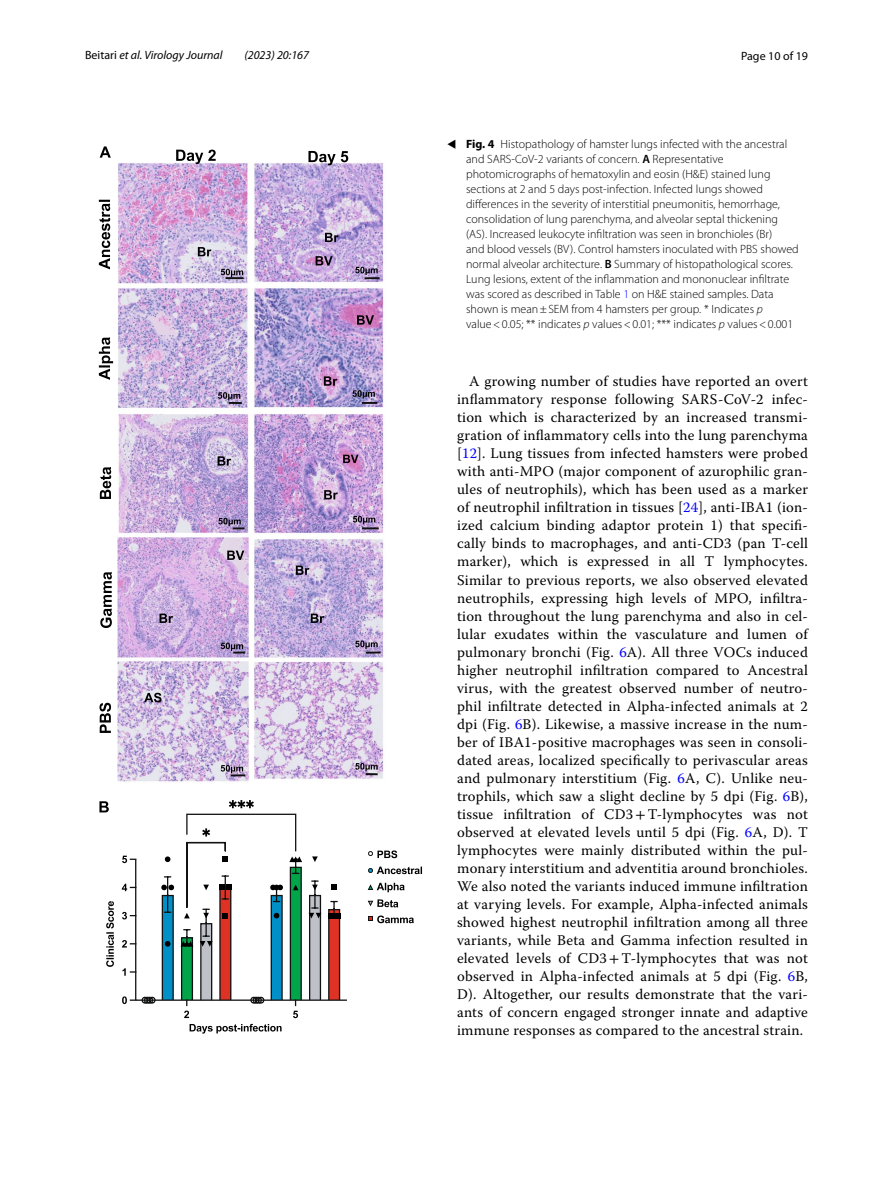
<style>
.page{position:relative;width:893px;height:1187px;background:#fff}
.page>*{position:absolute;margin:0;border:0;box-sizing:border-box;transform-origin:0 0}
.t1{font:15px "STIX";color:#000}
.t2{font:14.7px/18px "Warnock Pro";letter-spacing:.015em;color:#000;text-align:justify}
.t3{font:300 12px/15px "Myriad Pro";color:#000}
.t4{font:italic 12px "Myriad Pro";color:#000}
.t5{font:12px "Myriad Pro";color:#000}
.s1{font-style:normal}
.s2{font-weight:700}
.s3{font-weight:600}
.s4{color:#00f}
.s5{font-style:italic}
.s6{font-family:"STIX"}
</style>
<div class="page">
<img style="left:117px;top:163px;width:267px;height:619px">
<svg style="left:176px;top:150px;width:40px;height:14px"></svg>
<svg style="left:308px;top:151px;width:40px;height:14px"></svg>
<svg style="left:198px;top:247px;width:13px;height:9px"></svg>
<svg style="left:325px;top:233px;width:14px;height:9px"></svg>
<svg style="left:316px;top:256px;width:17px;height:9px"></svg>
<svg style="left:324px;top:376px;width:13px;height:9px"></svg>
<svg style="left:357px;top:315px;width:17px;height:9px"></svg>
<svg style="left:218px;top:456px;width:13px;height:9px"></svg>
<svg style="left:324px;top:490px;width:14px;height:9px"></svg>
<svg style="left:343px;top:454px;width:16px;height:9px"></svg>
<svg style="left:160px;top:613px;width:13px;height:10px"></svg>
<svg style="left:296px;top:565px;width:13px;height:10px"></svg>
<svg style="left:311px;top:613px;width:13px;height:10px"></svg>
<svg style="left:227px;top:550px;width:17px;height:10px"></svg>
<svg style="left:144px;top:692px;width:18px;height:10px"></svg>
<svg style="left:99px;top:702px;width:12px;height:31px"></svg>
<svg style="left:100px;top:572px;width:12px;height:56px"></svg>
<svg style="left:99px;top:337px;width:14px;height:43px"></svg>
<svg style="left:100px;top:467px;width:11px;height:32px"></svg>
<svg style="left:99px;top:200px;width:11px;height:69px"></svg>
<svg style="left:221px;top:269px;width:23px;height:10px"></svg>
<svg style="left:355px;top:267px;width:25px;height:12px"></svg>
<svg style="left:218px;top:392px;width:24px;height:12px"></svg>
<svg style="left:352px;top:390px;width:25px;height:14px"></svg>
<svg style="left:218px;top:518px;width:27px;height:11px"></svg>
<svg style="left:353px;top:516px;width:26px;height:13px"></svg>
<svg style="left:221px;top:642px;width:24px;height:11px"></svg>
<svg style="left:355px;top:640px;width:26px;height:13px"></svg>
<svg style="left:221px;top:764px;width:24px;height:12px"></svg>
<svg style="left:355px;top:763px;width:23px;height:12px"></svg>
<div style="left:162px;top:895px;width:11px;height:105px;background:#008fc7"></div>
<div style="left:162px;top:894px;width:12px;height:106px;border:1px solid #111212"></div>
<div style="left:271px;top:895px;width:11px;height:105px;background:#008fc7"></div>
<div style="left:271px;top:894px;width:12px;height:106px;border:1px solid #111212"></div>
<div style="left:182px;top:937px;width:10px;height:63px;background:#00a449"></div>
<div style="left:181px;top:937px;width:12px;height:63px;border:1px solid #111212"></div>
<div style="left:290px;top:867px;width:11px;height:133px;background:#00a449"></div>
<div style="left:290px;top:866px;width:12px;height:134px;border:1px solid #111212"></div>
<div style="left:201px;top:923px;width:11px;height:77px;background:#bfc1c8"></div>
<div style="left:200px;top:923px;width:12px;height:77px;border:1px solid #111212"></div>
<div style="left:310px;top:895px;width:10px;height:105px;background:#bfc1c8"></div>
<div style="left:309px;top:894px;width:12px;height:106px;border:1px solid #111212"></div>
<div style="left:220px;top:888px;width:11px;height:112px;background:#de3224"></div>
<div style="left:219px;top:887px;width:12px;height:113px;border:1px solid #111212"></div>
<div style="left:329px;top:909px;width:11px;height:91px;background:#de3224"></div>
<div style="left:328px;top:908px;width:12px;height:92px;border:1px solid #111212"></div>
<hr style="left:136px;top:999px;width:211px;height:1px;background:#111212">
<svg style="left:293px;top:1000px;width:5px;height:18px"></svg>
<hr style="left:135px;top:859px;width:1px;height:141px;background:#111212">
<svg style="left:122px;top:968px;width:14px;height:7px"></svg>
<svg style="left:122px;top:940px;width:14px;height:7px"></svg>
<svg style="left:122px;top:911px;width:14px;height:8px"></svg>
<svg style="left:122px;top:883px;width:14px;height:8px"></svg>
<svg style="left:122px;top:855px;width:14px;height:8px"></svg>
<svg style="left:122px;top:995px;width:143px;height:22px"></svg>
<svg style="left:165px;top:941px;width:6px;height:5px"></svg>
<svg style="left:165px;top:856px;width:6px;height:6px"></svg>
<svg style="left:161px;top:876px;width:13px;height:36px"></svg>
<svg style="left:312px;top:856px;width:6px;height:6px"></svg>
<svg style="left:309px;top:880px;width:12px;height:38px"></svg>
<svg style="left:331px;top:884px;width:6px;height:6px"></svg>
<svg style="left:328px;top:900px;width:12px;height:18px"></svg>
<svg style="left:190px;top:1023px;width:92px;height:10px"></svg>
<svg style="left:106px;top:901px;width:8px;height:65px"></svg>
<svg style="left:181px;top:800px;width:121px;height:146px"></svg>
<svg style="left:100px;top:146px;width:11px;height:12px"></svg>
<svg style="left:99px;top:801px;width:10px;height:11px"></svg>
<svg style="left:368px;top:850px;width:29px;height:8px"></svg>
<svg style="left:367px;top:882px;width:38px;height:10px"></svg>
<svg style="left:368px;top:915px;width:46px;height:8px"></svg>
<svg style="left:368px;top:899px;width:30px;height:8px"></svg>
<svg style="left:368px;top:866px;width:54px;height:8px"></svg>
<p class="t4" style="left:85px;top:48px;width:139px"><span class="s1">Beitari</span> et al. Virology Journal</p>
<p class="t4" style="left:244px;top:48px;width:66px">(2023) 20:167</p>
<p class="t5" style="left:741px;top:48px;width:68px">Page 10 of 19</p>
<p class="t1" style="left:447px;top:133px;width:11px">◂</p>
<p class="t3" style="left:466px;top:137px;width:334px"><span class="s2">Fig. 4</span> Histopathology of hamster lungs infected with the ancestral and SARS-CoV-2 variants of concern. <span class="s3">A</span> Representative photomicrographs of hematoxylin and eosin (H&amp;E) stained lung sections at 2 and 5 days post-infection. Infected lungs showed differences in the severity of interstitial pneumonitis, hemorrhage, consolidation of lung parenchyma, and alveolar septal thickening (AS). Increased leukocyte infiltration was seen in bronchioles (Br)<br>and blood vessels (BV). Control hamsters inoculated with PBS showed normal alveolar architecture. <span class="s3">B</span> Summary of histopathological scores.<br>Lung lesions, extent of the inflammation and mononuclear infiltrate was scored as described in Table <span class="s4">1</span> on H&amp;E stained samples. Data shown is mean±SEM from 4 hamsters per group. * Indicates <span class="s5">p </span>value&lt;0.05; ** indicates <span class="s5">p</span> values&lt;0.01; *** indicates <span class="s5">p</span> values&lt;0.001</p>
<p class="t2" style="left:457px;top:372px;width:352px;text-indent:12px">A growing number of studies have reported an overt inflammatory response following SARS-CoV-2 infec&shy;tion which is characterized by an increased transmi&shy;gration of inflammatory cells into the lung parenchyma [<span class="s4">12</span>]. Lung tissues from infected hamsters were probed with anti-MPO (major component of azurophilic gran&shy;ules of neutrophils), which has been used as a marker of neutrophil infiltration in tissues [<span class="s4">24</span>], anti-IBA1 (ion&shy;ized calcium binding adaptor protein 1) that specifi&shy;cally binds to macrophages, and anti-CD3 (pan T-cell marker), which is expressed in all T lymphocytes.<br>Similar to previous reports, we also observed elevated neutrophils, expressing high levels of MPO, infiltra&shy;tion throughout the lung parenchyma and also in cel&shy;lular exudates within the vasculature and lumen of pulmonary bronchi (Fig. <span class="s4">6</span>A). All three VOCs induced higher neutrophil infiltration compared to Ancestral virus, with the greatest observed number of neutro&shy;phil infiltrate detected in Alpha-infected animals at 2 dpi (Fig. <span class="s4">6</span>B). Likewise, a massive increase in the num&shy;ber of IBA1-positive macrophages was seen in consoli&shy;dated areas, localized specifically to perivascular areas and pulmonary interstitium (Fig. <span class="s4">6</span>A, C). Unlike neu&shy;trophils, which saw a slight decline by 5 dpi (Fig. <span class="s4">6</span>B), tissue infiltration of CD3<span class="s6">+</span>T-lymphocytes was not observed at elevated levels until 5 dpi (Fig. <span class="s4">6</span>A, D). T lymphocytes were mainly distributed within the pul&shy;monary interstitium and adventitia around bronchioles.<br>We also noted the variants induced immune infiltration at varying levels. For example, Alpha-infected animals showed highest neutrophil infiltration among all three variants, while Beta and Gamma infection resulted in elevated levels of CD3<span class="s6">+</span>T-lymphocytes that was not observed in Alpha-infected animals at 5 dpi (Fig. <span class="s4">6</span>B, D). Altogether, our results demonstrate that the vari&shy;ants of concern engaged stronger innate and adaptive immune responses as compared to the ancestral strain.</p>
</div>
